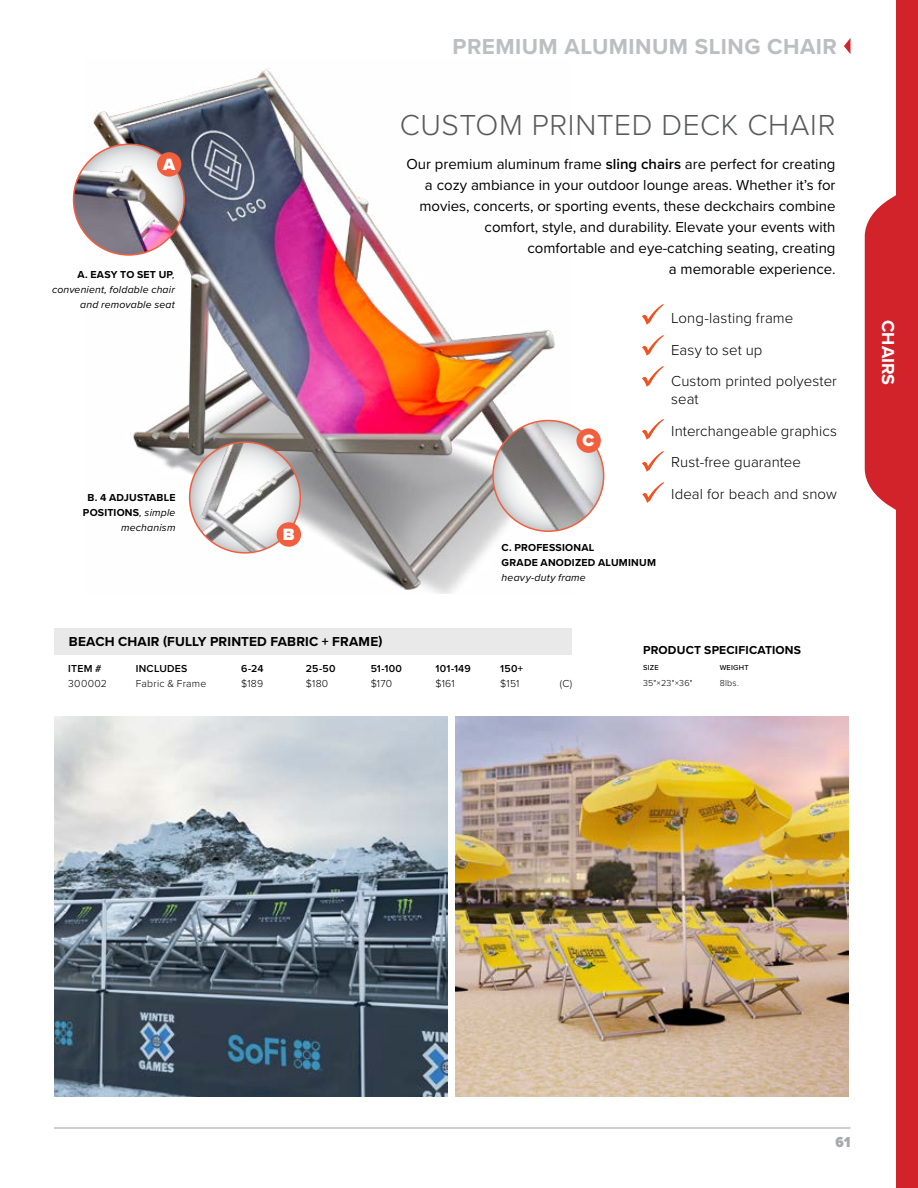
<style>
.page{position:relative;width:918px;height:1188px;background:#fff}
.page>*{position:absolute;margin:0;border:0;box-sizing:border-box;transform-origin:0 0}
.t1{font:300 30px "Proxima Nova";letter-spacing:.02em;color:#58595b}
.t2{font:700 22.5px "Proxima Nova";letter-spacing:.02em;color:#bcbec0}
.t3{font:700 18px "Proxima Nova";color:#fff}
.t4{font:900 16.95px "Proxima Nova";color:#fff}
.t5{font:15px/21px "Proxima Nova";color:#000;text-align:right}
.t6{font:300 15px/31.5px "Proxima Nova";letter-spacing:.005em;color:#000}
.t7{font:900 15px "Proxima Nova Cond";color:#a7a9ac}
.t8{font:700 13.5px "Proxima Nova";letter-spacing:.015em;color:#000}
.t9{font:700 12px "Proxima Nova";letter-spacing:.02em;color:#000}
.t10{font:700 10.5px/15px "Proxima Nova";letter-spacing:.02em;color:#000;text-align:right}
.t11{font:italic 10.5px/15px "Proxima Nova";letter-spacing:.015em;color:#000;text-align:right}
.t12{font:300 10.5px "Proxima Nova";letter-spacing:.02em;color:#000}
.t13{font:600 10.5px "Proxima Nova";letter-spacing:.02em;color:#000}
.t14{font:300 9px "Proxima Nova";letter-spacing:.025em;color:#000}
.t15{font:500 7.5px "Proxima Nova";letter-spacing:.03em;color:#000}
.s1{font-weight:700;font-style:normal}
.s2{font-weight:400;font-style:italic}
.s3{font-weight:600}
</style>
<div class="page">
<hr style="left:54px;top:1127px;width:796px;height:2px;background:#bcbec0">
<svg style="left:844px;top:38px;width:6px;height:16px"></svg>
<img style="left:93px;top:68px;width:479px;height:525px">
<img style="left:190px;top:442px;width:110px;height:111px;border-radius:55px">
<div style="left:189px;top:441px;width:112px;height:113px;border:2px solid #f15f3f;border-radius:50%"></div>
<div style="left:277px;top:522px;width:24px;height:25px;background:#f15f3f;border-radius:50%"></div>
<img style="left:74px;top:145px;width:110px;height:110px">
<div style="left:73px;top:144px;width:112px;height:112px;border:2px solid #f15f3f;border-radius:50%"></div>
<div style="left:157px;top:152px;width:24px;height:25px;background:#f15f3f;border-radius:50%"></div>
<img style="left:493px;top:421px;width:111px;height:110px;border-radius:55px">
<div style="left:492px;top:420px;width:112px;height:112px;border:2px solid #f15f3f;border-radius:50%"></div>
<div style="left:576px;top:428px;width:25px;height:25px;background:#f15f3f;border-radius:50%"></div>
<svg style="left:865px;top:195px;width:31px;height:315px;background:#d5343b"></svg>
<div style="left:896px;top:0;width:22px;height:1188px;background:#d2232a"></div>
<img style="left:455px;top:716px;width:394px;height:380px">
<img style="left:54px;top:716px;width:393px;height:380px">
<div style="left:54px;top:628px;width:517px;height:27px;background:#e9e9ea"></div>
<svg style="left:642px;top:304px;width:22px;height:21px"></svg>
<svg style="left:642px;top:335px;width:22px;height:21px"></svg>
<svg style="left:642px;top:366px;width:22px;height:21px"></svg>
<svg style="left:642px;top:419px;width:22px;height:21px"></svg>
<svg style="left:642px;top:451px;width:22px;height:21px"></svg>
<svg style="left:642px;top:482px;width:22px;height:21px"></svg>
<p class="t4" style="left:163px;top:152px;width:14px">A</p>
<p class="t11" style="left:52px;top:267px;width:124px"><span class="s1">A. EASY TO SET UP</span>, convenient, foldable chair and removable seat</p>
<p class="t10" style="left:83px;top:490px;width:94px">B. 4 ADJUSTABLE<br>POSITIONS<span class="s2">, simple mechanism</span></p>
<p class="t4" style="left:283px;top:522px;width:13px">B</p>
<h2 class="t2" style="left:453px;top:30px;width:386px">PREMIUM ALUMINUM SLING CHAIR</h2>
<h1 class="t1" style="left:400px;top:102px;width:437px">CUSTOM PRINTED DECK CHAIR</h1>
<p class="t5" style="left:406px;top:153px;width:431px">Our premium aluminum frame <span class="s3">sling chairs</span> are perfect for creating a cozy ambiance in your outdoor lounge areas. Whether it’s for movies, concerts, or sporting events, these deckchairs combine comfort, style, and durability. Elevate your events with comfortable and eye-catching seating, creating<br>a memorable experience.</p>
<p class="t4" style="left:582px;top:428px;width:13px">C</p>
<p class="t6" style="left:671px;top:302px;width:167px">Long-lasting frame<br>Easy to set up<br>Custom printed polyester</p>
<p class="t6" style="left:671px;top:383px;width:167px">seat<br>Interchangeable graphics<br>Rust-free guarantee<br>Ideal for beach and snow</p>
<p class="t10" style="left:502px;top:540px;width:156px;text-align:left">C. PROFESSIONAL<br>GRADE ANODIZED ALUMINUM</p>
<p class="t11" style="left:502px;top:570px;width:86px">heavy-duty frame</p>
<p class="t8" style="left:69px;top:632px;width:315px">BEACH CHAIR (FULLY PRINTED FABRIC + FRAME)</p>
<p class="t13" style="left:68px;top:660px;width:35px">ITEM #</p>
<p class="t13" style="left:136px;top:660px;width:53px">INCLUDES</p>
<p class="t13" style="left:241px;top:660px;width:24px">6-24</p>
<p class="t13" style="left:306px;top:660px;width:31px">25-50</p>
<p class="t13" style="left:371px;top:660px;width:33px">51-100</p>
<p class="t13" style="left:436px;top:660px;width:37px">101-149</p>
<p class="t13" style="left:500px;top:660px;width:24px">150+</p>
<p class="t12" style="left:68px;top:676px;width:40px">300002</p>
<p class="t12" style="left:136px;top:676px;width:72px">Fabric &amp; Frame</p>
<p class="t12" style="left:241px;top:676px;width:24px">$189</p>
<p class="t12" style="left:306px;top:676px;width:24px">$180</p>
<p class="t12" style="left:371px;top:676px;width:23px">$170</p>
<p class="t12" style="left:436px;top:676px;width:21px">$161</p>
<p class="t12" style="left:500px;top:676px;width:20px">$151</p>
<p class="t12" style="left:560px;top:676px;width:14px">(C)</p>
<p class="t9" style="left:643px;top:641px;width:159px">PRODUCT SPECIFICATIONS</p>
<p class="t15" style="left:643px;top:662px;width:17px">SIZE</p>
<p class="t15" style="left:720px;top:662px;width:31px">WEIGHT</p>
<p class="t14" style="left:643px;top:676px;width:51px">35"×23"×36"</p>
<p class="t14" style="left:720px;top:676px;width:21px">8lbs.</p>
<p class="t3" style="left:902px;top:320px;width:67px;rotate:90deg">CHAIRS</p>
<p class="t7" style="left:835px;top:1131px;width:17px">61</p>
</div>
